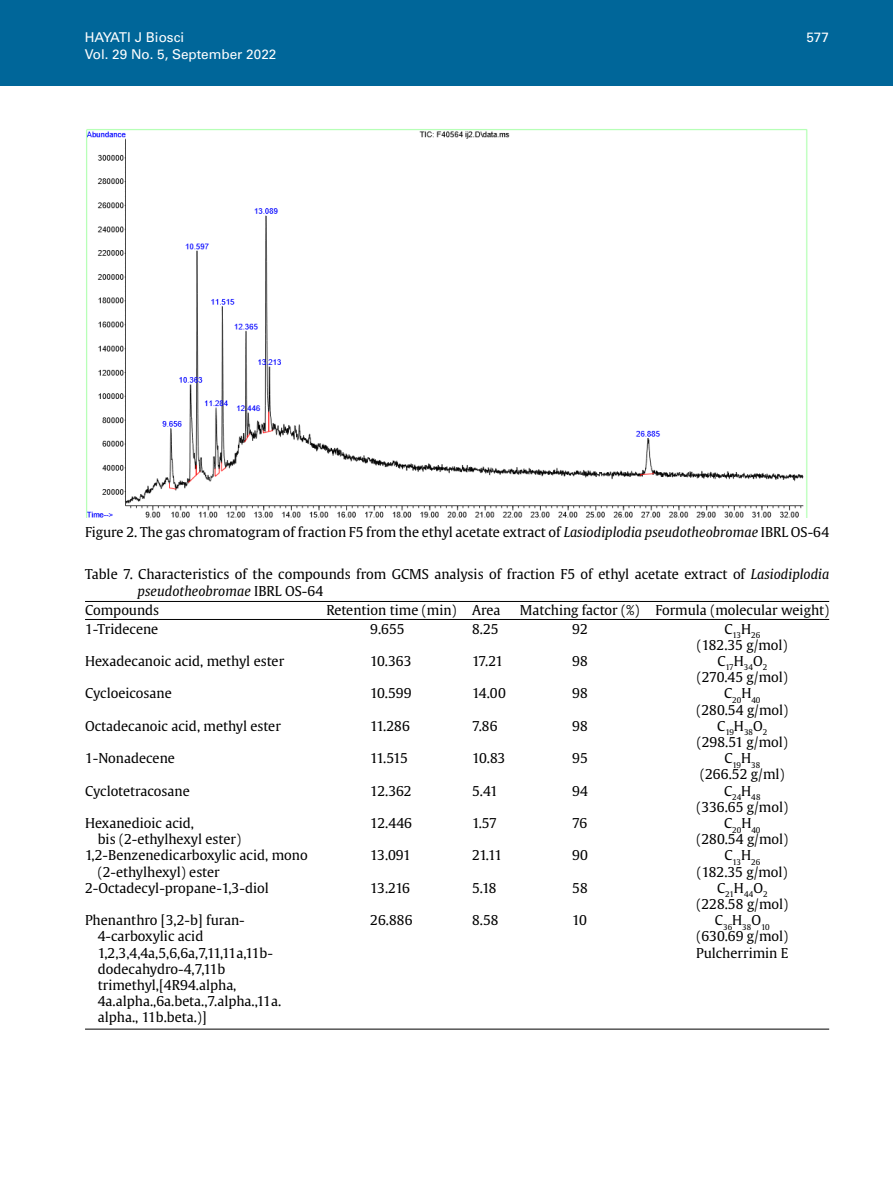
<style>
.page{position:relative;width:893px;height:1191px;background:#fff}
.page>*{position:absolute;margin:0;border:0;box-sizing:border-box;transform-origin:0 0}
.t1{font:13.5px/16.2px "Gulliver";color:#000}
.t2{font:13.5px "Univers LT Std";color:#fff}
.t3{font:7.8px "Gulliver";color:#000}
.s1{font-style:italic}
</style>
<div class="page">
<img style="left:86px;top:129px;width:722px;height:388px">
<hr style="left:85px;top:601px;width:744px;height:1px;background:#000">
<hr style="left:85px;top:619px;width:744px;height:1px;background:#000">
<hr style="left:85px;top:1028px;width:744px;height:1px;background:#000">
<div style="left:0;top:0;width:893px;height:85px;background:#069"></div>
<p class="t2" style="left:85px;top:30px;width:101px">HAYATI J Biosci</p>
<p class="t2" style="left:806px;top:30px;width:24px">577</p>
<p class="t2" style="left:85px;top:46px;width:193px">Vol. 29 No. 5, September 2022</p>
<p class="t1" style="left:85px;top:524px;width:746px">Figure 2. The gas chromatogram of fraction F5 from the ethyl acetate extract of <span class="s1">Lasiodiplodia pseudotheobromae</span> IBRL OS-64</p>
<p class="t1" style="left:138px;top:566px;width:693px;text-indent:-53px">Table 7. Characteristics of the compounds from GCMS analysis of fraction F5 of ethyl acetate extract of <span class="s1">Lasiodiplodia pseudotheobromae</span> IBRL OS-64</p>
<p class="t1" style="left:85px;top:602px;width:76px">Compounds</p>
<p class="t1" style="left:326px;top:600px;width:132px;line-height:18.6px;text-align:center">Retention time (min)<br>9.655</p>
<p class="t1" style="left:370px;top:653px;width:43px">10.363</p>
<p class="t1" style="left:370px;top:685px;width:43px">10.599</p>
<p class="t1" style="left:370px;top:717px;width:41px">11.286</p>
<p class="t1" style="left:370px;top:750px;width:39px">11.515</p>
<p class="t1" style="left:370px;top:782px;width:43px">12.362</p>
<p class="t1" style="left:370px;top:815px;width:43px">12.446</p>
<p class="t1" style="left:370px;top:847px;width:42px">13.091</p>
<p class="t1" style="left:370px;top:879px;width:41px">13.216</p>
<p class="t1" style="left:370px;top:912px;width:44px">26.886</p>
<p class="t1" style="left:655px;top:602px;width:175px">Formula (molecular weight)</p>
<p class="t3" style="left:724px;top:630px;width:37px"><sup>C</sup>13<sup>H</sup>26</p>
<p class="t1" style="left:697px;top:636px;width:92px">(182.35 g/mol)</p>
<p class="t3" style="left:717px;top:662px;width:51px"><sup>C</sup>17<sup>H</sup>34<sup>O</sup>2</p>
<p class="t1" style="left:697px;top:669px;width:93px">(270.45 g/mol)</p>
<p class="t3" style="left:724px;top:695px;width:38px"><sup>C</sup>20<sup>H</sup>40</p>
<p class="t1" style="left:696px;top:701px;width:93px">(280.54 g/mol)</p>
<p class="t3" style="left:717px;top:727px;width:52px"><sup>C</sup>19<sup>H</sup>38<sup>O</sup>2</p>
<p class="t1" style="left:697px;top:734px;width:93px">(298.51 g/mol)</p>
<p class="t3" style="left:724px;top:760px;width:37px"><sup>C</sup>19<sup>H</sup>38</p>
<p class="t1" style="left:700px;top:766px;width:86px">(266.52 g/ml)</p>
<p class="t3" style="left:724px;top:792px;width:38px"><sup>C</sup>24<sup>H</sup>48</p>
<p class="t1" style="left:696px;top:798px;width:93px">(336.65 g/mol)</p>
<p class="t3" style="left:724px;top:824px;width:38px"><sup>C</sup>20<sup>H</sup>40</p>
<p class="t1" style="left:696px;top:831px;width:93px">(280.54 g/mol)</p>
<p class="t3" style="left:724px;top:857px;width:37px"><sup>C</sup>13<sup>H</sup>26</p>
<p class="t1" style="left:697px;top:863px;width:92px">(182.35 g/mol)</p>
<p class="t3" style="left:717px;top:889px;width:52px"><sup>C</sup>21<sup>H</sup>44<sup>O</sup>2</p>
<p class="t1" style="left:696px;top:896px;width:93px">(228.58 g/mol)</p>
<p class="t3" style="left:715px;top:922px;width:56px"><sup>C</sup>36<sup>H</sup>38<sup>O</sup>10</p>
<p class="t1" style="left:696px;top:928px;width:94px">(630.69 g/mol)<br>Pulcherrimin E</p>
<p class="t1" style="left:520px;top:600px;width:121px;line-height:18.6px;text-align:center">Matching factor (%)<br>92</p>
<p class="t1" style="left:572px;top:653px;width:17px">98</p>
<p class="t1" style="left:572px;top:685px;width:17px">98</p>
<p class="t1" style="left:572px;top:717px;width:17px">98</p>
<p class="t1" style="left:572px;top:750px;width:17px">95</p>
<p class="t1" style="left:572px;top:782px;width:17px">94</p>
<p class="t1" style="left:572px;top:815px;width:17px">76</p>
<p class="t1" style="left:572px;top:847px;width:17px">90</p>
<p class="t1" style="left:572px;top:879px;width:17px">58</p>
<p class="t1" style="left:572px;top:912px;width:16px">10</p>
<p class="t1" style="left:472px;top:600px;width:30px;line-height:18.6px">Area<br>8.25</p>
<p class="t1" style="left:472px;top:653px;width:33px">17.21</p>
<p class="t1" style="left:472px;top:685px;width:35px">14.00</p>
<p class="t1" style="left:472px;top:717px;width:27px">7.86</p>
<p class="t1" style="left:472px;top:750px;width:35px">10.83</p>
<p class="t1" style="left:472px;top:782px;width:27px">5.41</p>
<p class="t1" style="left:472px;top:815px;width:26px">1.57</p>
<p class="t1" style="left:472px;top:847px;width:32px">21.11</p>
<p class="t1" style="left:472px;top:879px;width:26px">5.18</p>
<p class="t1" style="left:472px;top:912px;width:28px">8.58</p>
<p class="t1" style="left:85px;top:620px;width:75px">1-Tridecene</p>
<p class="t1" style="left:85px;top:653px;width:201px">Hexadecanoic acid, methyl ester</p>
<p class="t1" style="left:85px;top:685px;width:88px">Cycloeicosane</p>
<p class="t1" style="left:85px;top:717px;width:197px">Octadecanoic acid, methyl ester</p>
<p class="t1" style="left:85px;top:750px;width:91px">1-Nonadecene</p>
<p class="t1" style="left:85px;top:782px;width:106px">Cyclotetracosane</p>
<p class="t1" style="left:85px;top:815px;width:111px">Hexanedioic acid,</p>
<p class="t1" style="left:98px;top:831px;width:145px">bis (2-ethylhexyl ester)</p>
<p class="t1" style="left:85px;top:847px;width:224px">1,2-Benzenedicarboxylic acid, mono</p>
<p class="t1" style="left:98px;top:863px;width:123px">(2-ethylhexyl) ester</p>
<p class="t1" style="left:85px;top:879px;width:185px">2-Octadecyl-propane-1,3-diol</p>
<p class="t1" style="left:98px;top:912px;width:185px;text-indent:-13px">Phenanthro [3,2-b] furan-<br>4-carboxylic acid<br>1,2,3,4,4a,5,6,6a,7,11,11a,11b&shy;dodecahydro-4,7,11b trimethyl,[4R94.alpha,<br>4a.alpha.,6a.beta.,7.alpha.,11a. alpha., 11b.beta.)]</p>
</div>
